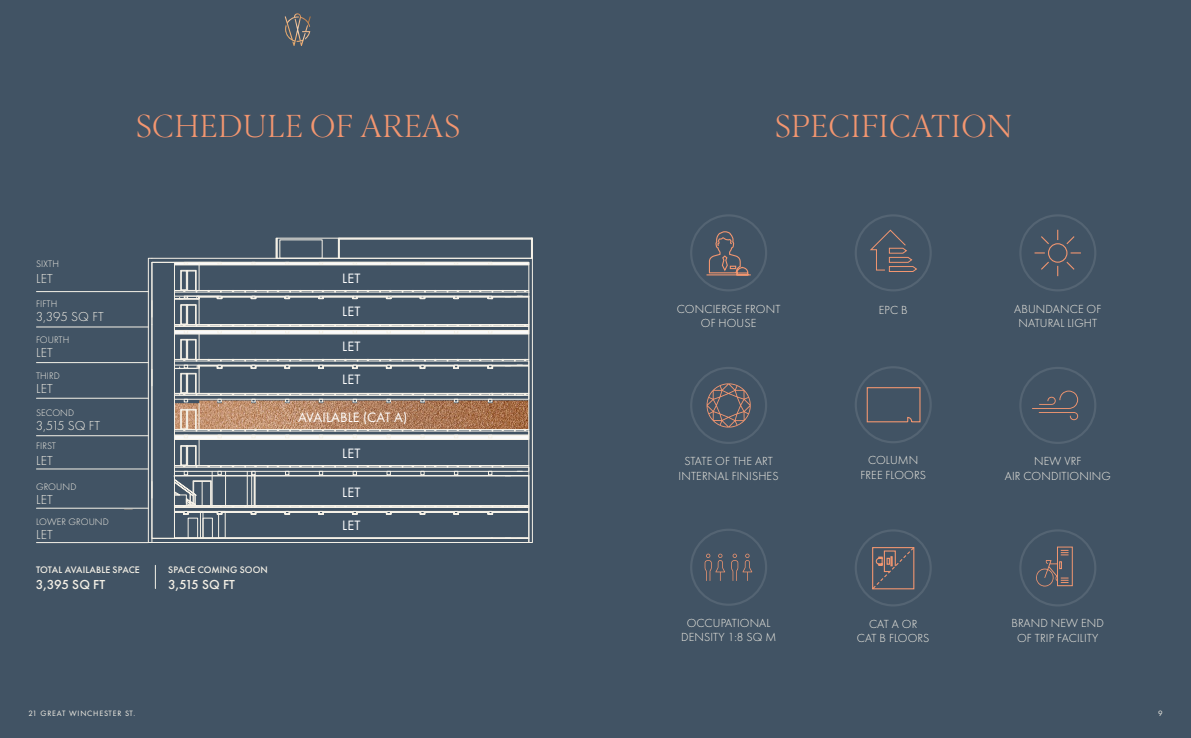
<style>
.page{position:relative;width:1191px;height:738px;background:#fff}
.page>*{position:absolute;margin:0;border:0;box-sizing:border-box;transform-origin:0 0}
.t1{font:300 32px "Berlingske Serif";letter-spacing:.015em;color:#f39670}
.t2{font:14.1px "Futura PT";letter-spacing:.01em;color:#fff}
.t3{font:300 13.5px "Futura PT";letter-spacing:.01em;color:#f5f1e7}
.t4{font:500 13.5px "Futura PT";color:#f5f1e7}
.t5{font:300 12.1px/14.5px "Futura PT";letter-spacing:.01em;color:#f5f1e7;text-align:center}
.t6{font:300 9.8px "Futura PT";letter-spacing:.01em;color:#f5f1e7}
.t7{font:500 9.8px "Futura PT";letter-spacing:.01em;color:#f5f1e7}
.t8{font:8px "Futura PT";letter-spacing:.1em;color:#f5f1e7}
</style>
<div class="page">
<div style="left:595px;top:0;width:596px;height:737px;background:#415364"></div>
<div style="left:0;top:0;width:595px;height:737px;background:#415364"></div>
<div style="left:1019px;top:366px;width:77px;height:77px;border:2px solid #546473;border-radius:50%"></div>
<svg style="left:1032px;top:390px;width:46px;height:30px"></svg>
<div style="left:1019px;top:529px;width:77px;height:77px;border:2px solid #546473;border-radius:50%"></div>
<svg style="left:1036px;top:546px;width:37px;height:40px"></svg>
<div style="left:690px;top:528px;width:77px;height:77px;border:2px solid #546473;border-radius:50%"></div>
<svg style="left:731px;top:553px;width:21px;height:27px"></svg>
<svg style="left:704px;top:553px;width:21px;height:27px"></svg>
<div style="left:1019px;top:214px;width:77px;height:77px;border:2px solid #546473;border-radius:50%"></div>
<svg style="left:1034px;top:229px;width:47px;height:48px"></svg>
<div style="left:690px;top:366px;width:77px;height:77px;border:2px solid #546473;border-radius:50%"></div>
<svg style="left:706px;top:383px;width:44px;height:44px"></svg>
<div style="left:690px;top:214px;width:77px;height:77px;border:2px solid #546473;border-radius:50%"></div>
<svg style="left:706px;top:231px;width:45px;height:45px"></svg>
<div style="left:854px;top:366px;width:77px;height:77px;border:2px solid #546473;border-radius:50%"></div>
<svg style="left:866px;top:387px;width:55px;height:35px"></svg>
<div style="left:854px;top:214px;width:77px;height:77px;border:2px solid #546473;border-radius:50%"></div>
<svg style="left:870px;top:229px;width:47px;height:43px"></svg>
<img style="left:285px;top:13px;width:26px;height:33px">
<div style="left:854px;top:529px;width:77px;height:77px;border:2px solid #546473;border-radius:50%"></div>
<svg style="left:872px;top:547px;width:43px;height:43px"></svg>
<div style="left:152px;top:537px;width:377px;height:5px;border:1px solid #f5f1e7"></div>
<svg style="left:148px;top:258px;width:5px;height:284px"></svg>
<svg style="left:174px;top:238px;width:358px;height:300px"></svg>
<svg style="left:127px;top:325px;width:353px;height:30px"></svg>
<hr style="left:36px;top:326px;width:112px;height:1px;background:#f5f2e8">
<hr style="left:36px;top:362px;width:112px;height:1px;background:#f5f2e8">
<hr style="left:36px;top:398px;width:112px;height:1px;background:#f5f2e8">
<hr style="left:36px;top:435px;width:112px;height:1px;background:#f5f2e8">
<hr style="left:36px;top:468px;width:112px;height:1px;background:#f5f2e8">
<hr style="left:36px;top:507px;width:112px;height:1px;background:#f5f2e8">
<hr style="left:36px;top:542px;width:112px;height:1px;background:#f5f2e8">
<svg style="left:155px;top:565px;width:1px;height:23px"></svg>
<hr style="left:36px;top:291px;width:112px;height:1px;background:#f5f2e8">
<h1 class="t1" style="left:136px;top:105px;width:326px">SCHEDULE OF AREAS</h1>
<h1 class="t1" style="left:775px;top:105px;width:238px">SPECIFICATION</h1>
<p class="t6" style="left:36px;top:258px;width:24px">SIXTH</p>
<p class="t3" style="left:36px;top:271px;width:18px">LET</p>
<p class="t2" style="left:342px;top:270px;width:20px">LET</p>
<p class="t6" style="left:36px;top:298px;width:23px">FIFTH</p>
<p class="t3" style="left:36px;top:309px;width:69px">3,395 SQ FT</p>
<p class="t2" style="left:342px;top:302px;width:20px">LET</p>
<p class="t5" style="left:677px;top:301px;width:105px">CONCIERGE FRONT<br>OF HOUSE</p>
<p class="t5" style="left:878px;top:302px;width:30px">EPC B</p>
<p class="t5" style="left:1014px;top:301px;width:89px">ABUNDANCE OF<br>NATURAL LIGHT</p>
<p class="t6" style="left:36px;top:334px;width:35px">FOURTH</p>
<p class="t3" style="left:36px;top:344px;width:18px">LET</p>
<p class="t2" style="left:342px;top:338px;width:20px">LET</p>
<p class="t6" style="left:36px;top:369px;width:25px">THIRD</p>
<p class="t3" style="left:36px;top:380px;width:18px">LET</p>
<p class="t6" style="left:36px;top:407px;width:40px">SECOND</p>
<p class="t3" style="left:36px;top:417px;width:66px">3,515 SQ FT</p>
<p class="t6" style="left:36px;top:440px;width:21px">FIRST</p>
<p class="t3" style="left:36px;top:452px;width:18px">LET</p>
<p class="t2" style="left:342px;top:371px;width:20px">LET</p>
<p class="t2" style="left:298px;top:408px;width:111px">AVAILABLE (CAT A)</p>
<p class="t2" style="left:342px;top:444px;width:20px">LET</p>
<p class="t5" style="left:678px;top:453px;width:101px">STATE OF THE ART<br>INTERNAL FINISHES</p>
<p class="t5" style="left:860px;top:452px;width:67px">COLUMN<br>FREE FLOORS</p>
<p class="t5" style="left:1005px;top:453px;width:107px">NEW VRF<br>AIR CONDITIONING</p>
<p class="t6" style="left:36px;top:481px;width:42px">GROUND</p>
<p class="t3" style="left:36px;top:492px;width:18px">LET</p>
<p class="t6" style="left:36px;top:515px;width:74px">LOWER GROUND</p>
<p class="t3" style="left:36px;top:526px;width:18px">LET</p>
<p class="t7" style="left:36px;top:563px;width:105px">TOTAL AVAILABLE SPACE</p>
<p class="t4" style="left:36px;top:575px;width:71px">3,395 SQ FT</p>
<p class="t7" style="left:168px;top:563px;width:101px">SPACE COMING SOON</p>
<p class="t4" style="left:168px;top:575px;width:68px">3,515 SQ FT</p>
<p class="t2" style="left:342px;top:483px;width:20px">LET</p>
<p class="t2" style="left:342px;top:517px;width:20px">LET</p>
<p class="t5" style="left:681px;top:615px;width:97px">OCCUPATIONAL<br>DENSITY 1:8 SQ M</p>
<p class="t5" style="left:857px;top:616px;width:74px">CAT A OR<br>CAT B FLOORS</p>
<p class="t5" style="left:1011px;top:615px;width:94px">BRAND NEW END<br>OF TRIP FACILITY</p>
<p class="t8" style="left:28px;top:707px;width:108px">21 GREAT WINCHESTER ST.</p>
<p class="t8" style="left:1158px;top:707px;width:6px">9</p>
</div>
